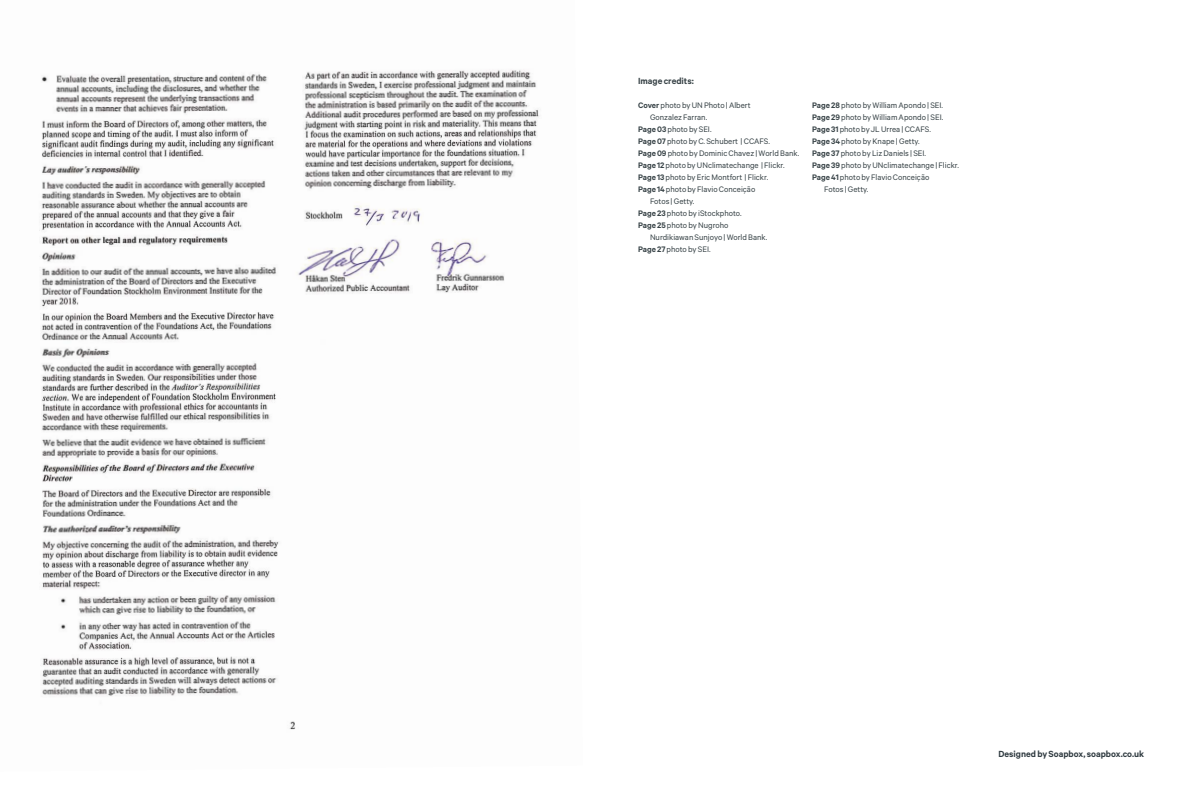
<style>
.page{position:relative;width:1191px;height:800px;background:#fff}
.page>*{position:absolute;margin:0;border:0;box-sizing:border-box;transform-origin:0 0}
.t1{font:600 10px "Calibre";color:#303b41}
.t2{font:600 10px "Calibre";color:#394448}
.t3{font:9px "Calibre";color:#394448}
.s1{font-weight:600}
</style>
<div class="page">
<img style="left:39px;top:70px;width:501px;height:660px">
<p class="t2" style="left:638px;top:75px;width:57px">Image credits:</p>
<p class="t3" style="left:638px;top:100px;width:114px"><span class="s1">Cover</span> photo by UN Photo | Albert</p>
<p class="t3" style="left:650px;top:112px;width:59px">Gonzalez Farran.</p>
<p class="t3" style="left:638px;top:124px;width:75px"><span class="s1">Page 03</span> photo by SEI.</p>
<p class="t3" style="left:638px;top:136px;width:133px"><span class="s1">Page 07</span> photo by C. Schubert | CCAFS.</p>
<p class="t3" style="left:638px;top:148px;width:163px"><span class="s1">Page 09</span> photo by Dominic Chavez | World Bank.</p>
<p class="t3" style="left:638px;top:160px;width:148px"><span class="s1">Page 12</span> photo by UNclimatechange | Flickr.</p>
<p class="t3" style="left:638px;top:172px;width:132px"><span class="s1">Page 13</span> photo by Eric Montfort | Flickr.</p>
<p class="t3" style="left:638px;top:184px;width:119px"><span class="s1">Page 14</span> photo by Flavio Conceição</p>
<p class="t3" style="left:650px;top:196px;width:46px">Fotos | Getty.</p>
<p class="t3" style="left:638px;top:208px;width:105px"><span class="s1">Page 23</span> photo by iStockphoto.</p>
<p class="t3" style="left:638px;top:220px;width:92px"><span class="s1">Page 25</span> photo by Nugroho</p>
<p class="t3" style="left:650px;top:232px;width:119px">Nurdikiawan Sunjoyo | World Bank.</p>
<p class="t3" style="left:638px;top:244px;width:74px"><span class="s1">Page 27</span> photo by SEI.</p>
<p class="t3" style="left:812px;top:100px;width:132px"><span class="s1">Page 28</span> photo by William Apondo | SEI.</p>
<p class="t3" style="left:812px;top:112px;width:133px"><span class="s1">Page 29</span> photo by William Apondo | SEI.</p>
<p class="t3" style="left:812px;top:124px;width:120px"><span class="s1">Page 31</span> photo by JL Urrea | CCAFS.</p>
<p class="t3" style="left:812px;top:136px;width:109px"><span class="s1">Page 34</span> photo by Knape | Getty.</p>
<p class="t3" style="left:812px;top:148px;width:115px"><span class="s1">Page 37</span> photo by Liz Daniels | SEI.</p>
<p class="t3" style="left:812px;top:160px;width:148px"><span class="s1">Page 39</span> photo by UNclimatechange | Flickr.</p>
<p class="t3" style="left:812px;top:172px;width:119px"><span class="s1">Page 41</span> photo by Flavio Conceição</p>
<p class="t3" style="left:824px;top:184px;width:46px">Fotos | Getty.</p>
<p class="t1" style="left:998px;top:747px;width:147px">Designed by Soapbox, soapbox.co.uk</p>
</div>
